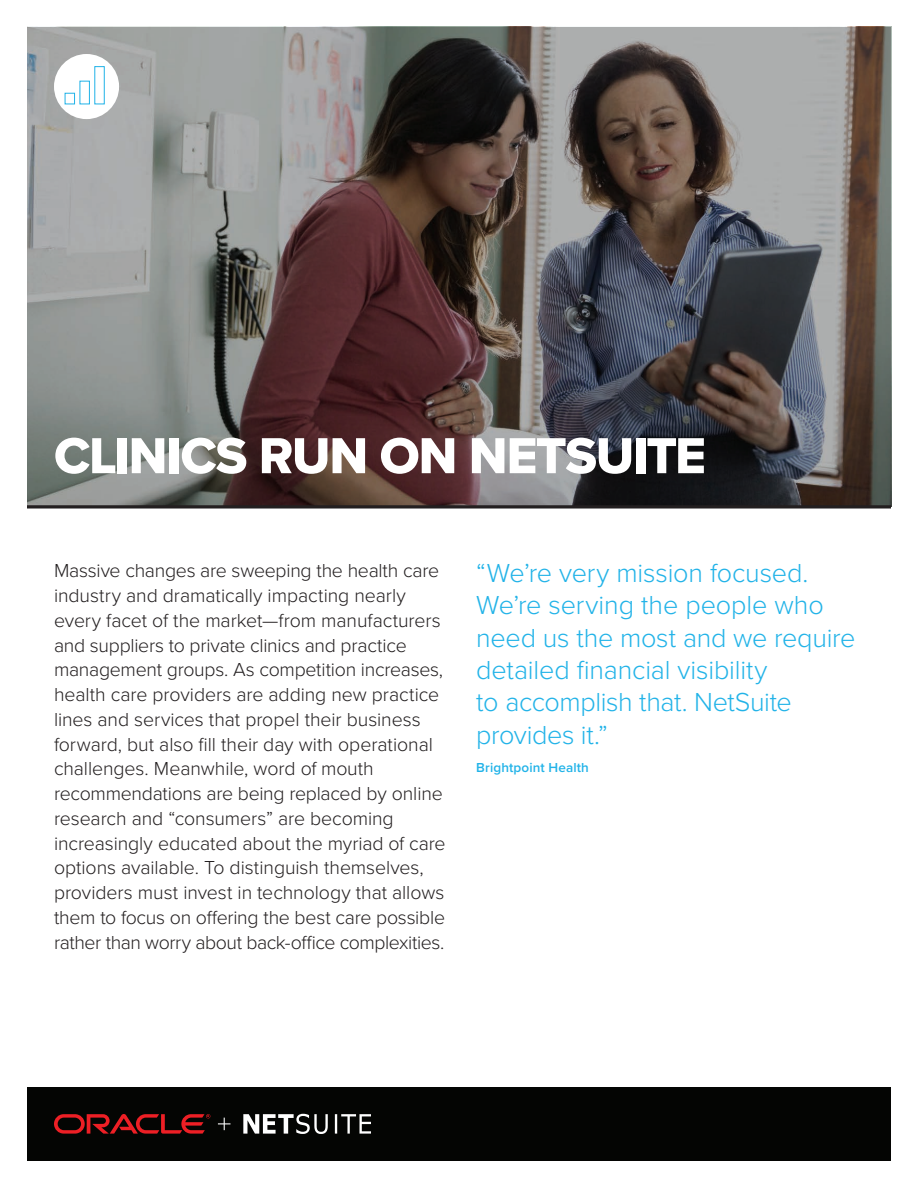
<style>
.page{position:relative;width:918px;height:1188px;background:#fff}
.page>*{position:absolute;margin:0;border:0;box-sizing:border-box;transform-origin:0 0}
.t1{font:52.5px "Proxima Nova Extrabld";letter-spacing:-.025em;color:#fff}
.t2{font:300 27px/32.4px "Proxima Nova";letter-spacing:-.005em;color:#22b3e8}
.t3{font:300 19.5px/24.8px "Proxima Nova";letter-spacing:-.005em;color:#231f20}
.t4{font:600 13.5px "Proxima Nova";letter-spacing:.01em;color:#22b3e8}
</style>
<div class="page">
<div style="left:27px;top:1087px;width:864px;height:74px;background:#040503"></div>
<svg style="left:218px;top:1114px;width:153px;height:20px"></svg>
<svg style="left:54px;top:1114px;width:156px;height:20px"></svg>
<svg style="left:27px;top:27px;width:864px;height:478px;background:#6b6564"></svg>
<hr style="left:27px;top:505px;width:864px;height:3px;background:#231f20">
<div style="left:54px;top:54px;width:65px;height:65px;background:#fff;border-radius:50%"></div>
<div style="left:65px;top:93px;width:10px;height:11px;border:1px solid #22b3e8"></div>
<div style="left:79px;top:81px;width:11px;height:23px;border:1px solid #22b3e8"></div>
<div style="left:94px;top:66px;width:11px;height:38px;border:1px solid #22b3e8"></div>
<h1 class="t1" style="left:54px;top:424px;width:653px">CLINICS RUN ON NETSUITE</h1>
<p class="t3" style="left:54px;top:559px;width:393px">Massive changes are sweeping the health care industry and dramatically impacting nearly every facet of the market—from manufacturers and suppliers to private clinics and practice management groups. As competition increases, health care providers are adding new practice lines and services that propel their business forward, but also fill their day with operational challenges. Meanwhile, word of mouth recommendations are being replaced by online research and “consumers” are becoming increasingly educated about the myriad of care options available. To distinguish themselves, providers must invest in technology that allows them to focus on offering the best care possible rather than worry about back-office complexities.</p>
<h2 class="t2" style="left:476px;top:557px;width:381px">“We’re very mission focused.<br>We’re serving the people who need us the most and we require detailed financial visibility<br>to accomplish that. NetSuite provides it.”</h2>
<p class="t4" style="left:476px;top:760px;width:114px">Brightpoint Health</p>
</div>
